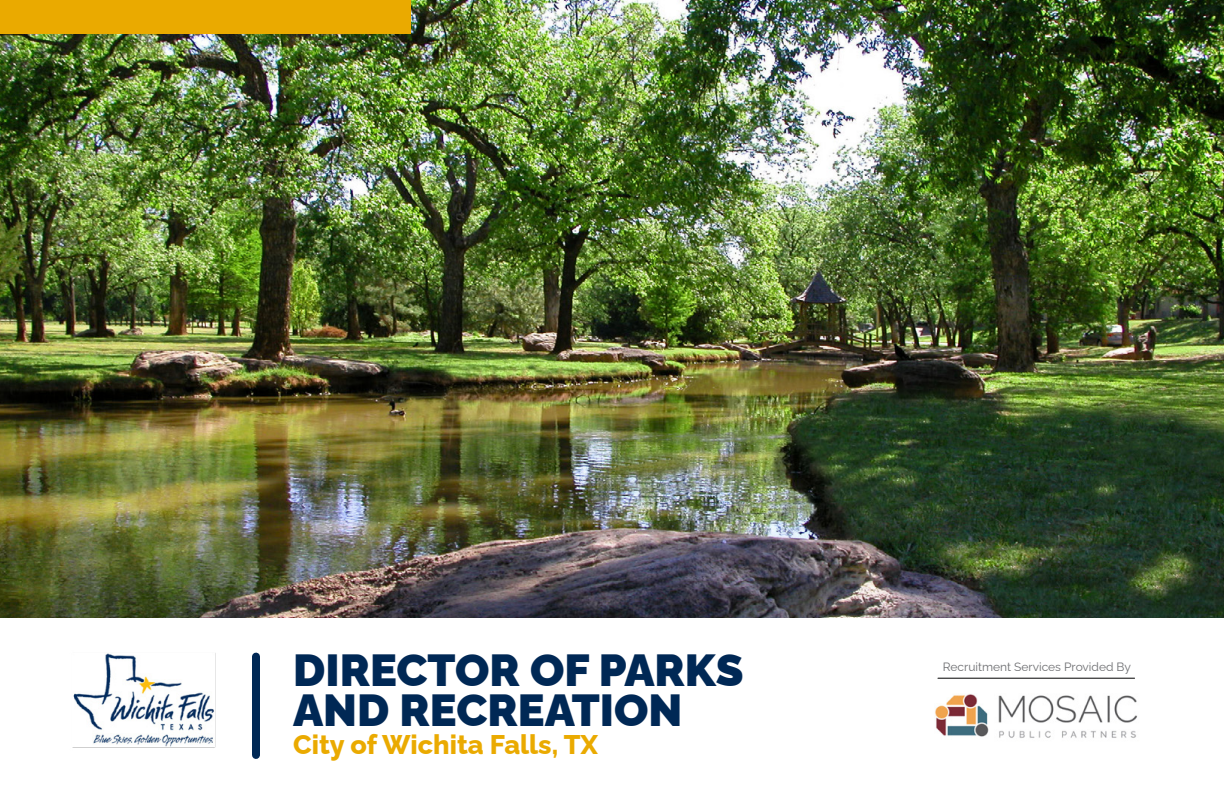
<style>
.page{position:relative;width:1224px;height:792px;background:#fff}
.page>*{position:absolute;margin:0;border:0;box-sizing:border-box;transform-origin:0 0}
.t1{font:900 45px/40px "Raleway";color:#002855}
.t2{font:800 27px "Raleway";color:#eaaa00}
.t3{font:12px "Raleway";color:#6d6e71}
</style>
<div class="page">
<img style="left:0;top:0;width:1224px;height:618px">
<img style="left:998px;top:695px;width:139px;height:43px">
<img style="left:935px;top:694px;width:54px;height:43px">
<hr style="left:938px;top:678px;width:197px;height:1px;background:#000">
<div style="left:0;top:0;width:411px;height:33px;background:#eaaa00"></div>
<div style="left:252px;top:657px;width:8px;height:98px;background:#002855"></div>
<img style="left:72px;top:653px;width:144px;height:95px">
<h1 class="t1" style="left:293px;top:645px;width:452px">DIRECTOR OF PARKS<br>AND RECREATION</h1>
<h2 class="t2" style="left:293px;top:723px;width:306px">City of Wichita Falls, TX</h2>
<p class="t3" style="left:943px;top:657px;width:190px">Recruitment Services Provided By</p>
</div>
